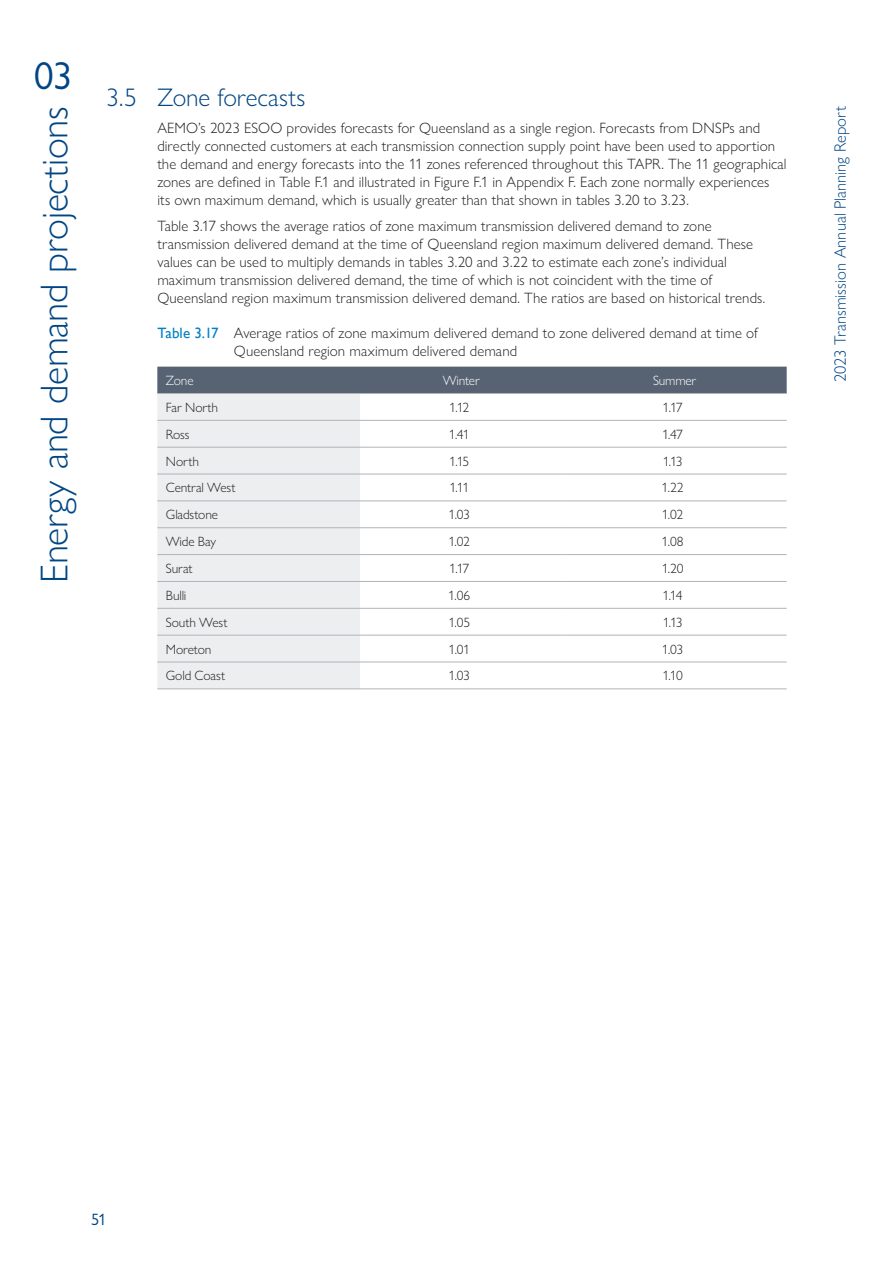
<style>
.page{position:relative;width:893px;height:1263px;background:#fff}
.page>*{position:absolute;margin:0;border:0;box-sizing:border-box;transform-origin:0 0}
.t1{font:300 39px "Gill Sans Nova";letter-spacing:-.005em;color:#004684}
.t2{font:39px "Gill Sans Nova";color:#004684}
.HEADING_1_1{font:300 25.5px "Gill Sans Nova";color:#004684}
.t3{font:300 16.5px "Gill Sans Nova";color:#004684}
.t4{font:16.5px "Gill Sans Nova";color:#004684}
.Body_Text{font:300 15px/18px "Gill Sans Nova";letter-spacing:.005em;color:#231f20}
.TABLE_GRAPH_Label{font:300 15px/18px "Gill Sans Nova";letter-spacing:.005em;color:#231f20}
.TABLE_Text_CENTRED{font:300 13.5px "Gill Sans Nova";letter-spacing:-.035em;color:#231f20}
.TABLE_Row_Head_light{font:300 13.5px "Gill Sans Nova";letter-spacing:-.01em;color:#231f20}
.TABLE_Column_Head_CENTRED{font:300 13.5px "Gill Sans Nova";letter-spacing:-.015em;color:#fff}
.TABLE_Column_Head_LEFT{font:300 13.5px "Gill Sans Nova";color:#fff}
.s1{font-family:"Gill Sans";font-weight:400;color:#0081c3}
</style>
<div class="page">
<div style="left:157px;top:367px;width:630px;height:26px;background:#576272"></div>
<div style="left:157px;top:394px;width:203px;height:295px;background:#edeef0"></div>
<hr style="left:157px;top:420px;width:203px;height:1px;background:#b2b3b7">
<hr style="left:157px;top:447px;width:203px;height:1px;background:#b2b3b7">
<hr style="left:157px;top:474px;width:203px;height:1px;background:#b2b3b7">
<hr style="left:157px;top:501px;width:203px;height:1px;background:#b2b3b7">
<hr style="left:157px;top:527px;width:203px;height:1px;background:#b2b3b7">
<hr style="left:157px;top:554px;width:203px;height:1px;background:#b2b3b7">
<hr style="left:157px;top:581px;width:203px;height:1px;background:#b2b3b7">
<hr style="left:157px;top:608px;width:203px;height:1px;background:#b2b3b7">
<hr style="left:157px;top:635px;width:203px;height:1px;background:#b2b3b7">
<hr style="left:157px;top:662px;width:203px;height:1px;background:#b2b3b7">
<hr style="left:360px;top:420px;width:203px;height:1px;background:#b2b3b7">
<hr style="left:563px;top:420px;width:224px;height:1px;background:#b2b3b7">
<hr style="left:360px;top:447px;width:203px;height:1px;background:#b2b3b7">
<hr style="left:563px;top:447px;width:224px;height:1px;background:#b2b3b7">
<hr style="left:360px;top:474px;width:203px;height:1px;background:#b2b3b7">
<hr style="left:563px;top:474px;width:224px;height:1px;background:#b2b3b7">
<hr style="left:360px;top:501px;width:203px;height:1px;background:#b2b3b7">
<hr style="left:563px;top:501px;width:224px;height:1px;background:#b2b3b7">
<hr style="left:360px;top:527px;width:203px;height:1px;background:#b2b3b7">
<hr style="left:563px;top:527px;width:224px;height:1px;background:#b2b3b7">
<hr style="left:360px;top:554px;width:203px;height:1px;background:#b2b3b7">
<hr style="left:563px;top:554px;width:224px;height:1px;background:#b2b3b7">
<hr style="left:360px;top:581px;width:203px;height:1px;background:#b2b3b7">
<hr style="left:563px;top:581px;width:224px;height:1px;background:#b2b3b7">
<hr style="left:360px;top:608px;width:203px;height:1px;background:#b2b3b7">
<hr style="left:563px;top:608px;width:224px;height:1px;background:#b2b3b7">
<hr style="left:360px;top:635px;width:203px;height:1px;background:#b2b3b7">
<hr style="left:563px;top:635px;width:224px;height:1px;background:#b2b3b7">
<hr style="left:360px;top:662px;width:203px;height:1px;background:#b2b3b7">
<hr style="left:563px;top:662px;width:224px;height:1px;background:#b2b3b7">
<hr style="left:157px;top:393px;width:203px;height:1px;background:#b2b3b7">
<hr style="left:157px;top:689px;width:203px;height:1px;background:#b2b3b7">
<hr style="left:360px;top:393px;width:203px;height:1px;background:#b2b3b7">
<hr style="left:563px;top:393px;width:224px;height:1px;background:#b2b3b7">
<hr style="left:360px;top:689px;width:203px;height:1px;background:#b2b3b7">
<hr style="left:563px;top:689px;width:224px;height:1px;background:#b2b3b7">
<h1 class="t2" style="left:34px;top:52px;width:40px">03</h1>
<h1 class="t1" style="left:30px;top:583px;width:478px;rotate:-90deg">Energy and demand projections</h1>
<p class="HEADING_1_1" style="left:106px;top:82px;width:201px">3.5 Zone forecasts</p>
<p class="Body_Text" style="left:157px;top:119px;width:631px">AEMO’s 2023 ESOO provides forecasts for Queensland as a single region. Forecasts from DNSPs and directly connected customers at each transmission connection supply point have been used to apportion the demand and energy forecasts into the 11 zones referenced throughout this TAPR. The 11 geographical zones are defined in Table F.1 and illustrated in Figure F.1 in Appendix F. Each zone normally experiences<br>its own maximum demand, which is usually greater than that shown in tables 3.20 to 3.23.</p>
<p class="Body_Text" style="left:157px;top:217px;width:609px">Table 3.17 shows the average ratios of zone maximum transmission delivered demand to zone transmission delivered demand at the time of Queensland region maximum delivered demand. These values can be used to multiply demands in tables 3.20 and 3.22 to estimate each zone’s individual maximum transmission delivered demand, the time of which is not coincident with the time of Queensland region maximum transmission delivered demand. The ratios are based on historical trends.</p>
<p class="TABLE_GRAPH_Label" style="left:234px;top:324px;width:525px;text-indent:-77px"><span class="s1">Table 3.17</span> Average ratios of zone maximum delivered demand to zone delivered demand at time of<br>Queensland region maximum delivered demand</p>
<p class="TABLE_Column_Head_LEFT" style="left:166px;top:372px;width:29px">Zone</p>
<p class="TABLE_Column_Head_CENTRED" style="left:443px;top:372px;width:38px">Winter</p>
<p class="TABLE_Column_Head_CENTRED" style="left:653px;top:372px;width:45px">Summer</p>
<p class="TABLE_Row_Head_light" style="left:166px;top:399px;width:54px">Far North</p>
<p class="TABLE_Text_CENTRED" style="left:449px;top:399px;width:21px">1.12</p>
<p class="TABLE_Text_CENTRED" style="left:663px;top:399px;width:21px">1.17</p>
<p class="TABLE_Row_Head_light" style="left:166px;top:426px;width:25px">Ross</p>
<p class="TABLE_Text_CENTRED" style="left:449px;top:426px;width:22px">1.41</p>
<p class="TABLE_Text_CENTRED" style="left:662px;top:426px;width:22px">1.47</p>
<p class="TABLE_Row_Head_light" style="left:166px;top:453px;width:35px">North</p>
<p class="TABLE_Text_CENTRED" style="left:449px;top:453px;width:22px">1.15</p>
<p class="TABLE_Text_CENTRED" style="left:663px;top:453px;width:21px">1.13</p>
<p class="TABLE_Row_Head_light" style="left:166px;top:479px;width:71px">Central West</p>
<p class="TABLE_Text_CENTRED" style="left:449px;top:479px;width:21px">1.11</p>
<p class="TABLE_Text_CENTRED" style="left:662px;top:479px;width:23px">1.22</p>
<p class="TABLE_Row_Head_light" style="left:166px;top:506px;width:54px">Gladstone</p>
<p class="TABLE_Text_CENTRED" style="left:448px;top:506px;width:23px">1.03</p>
<p class="TABLE_Text_CENTRED" style="left:662px;top:506px;width:23px">1.02</p>
<p class="TABLE_Row_Head_light" style="left:166px;top:533px;width:52px">Wide Bay</p>
<p class="TABLE_Text_CENTRED" style="left:448px;top:533px;width:23px">1.02</p>
<p class="TABLE_Text_CENTRED" style="left:661px;top:533px;width:24px">1.08</p>
<p class="TABLE_Row_Head_light" style="left:166px;top:560px;width:28px">Surat</p>
<p class="TABLE_Text_CENTRED" style="left:449px;top:560px;width:21px">1.17</p>
<p class="TABLE_Text_CENTRED" style="left:662px;top:560px;width:23px">1.20</p>
<p class="TABLE_Row_Head_light" style="left:166px;top:587px;width:22px">Bulli</p>
<p class="TABLE_Text_CENTRED" style="left:448px;top:587px;width:23px">1.06</p>
<p class="TABLE_Text_CENTRED" style="left:662px;top:587px;width:22px">1.14</p>
<p class="TABLE_Row_Head_light" style="left:166px;top:614px;width:63px">South West</p>
<p class="TABLE_Text_CENTRED" style="left:448px;top:614px;width:23px">1.05</p>
<p class="TABLE_Text_CENTRED" style="left:663px;top:614px;width:21px">1.13</p>
<p class="TABLE_Row_Head_light" style="left:166px;top:641px;width:47px">Moreton</p>
<p class="TABLE_Text_CENTRED" style="left:448px;top:641px;width:23px">1.01</p>
<p class="TABLE_Text_CENTRED" style="left:662px;top:641px;width:23px">1.03</p>
<p class="TABLE_Row_Head_light" style="left:166px;top:667px;width:61px">Gold Coast</p>
<p class="TABLE_Text_CENTRED" style="left:448px;top:667px;width:23px">1.03</p>
<p class="TABLE_Text_CENTRED" style="left:662px;top:667px;width:22px">1.10</p>
<p class="t3" style="left:830px;top:382px;width:278px;rotate:-90deg">2023 Transmission Annual Planning Report</p>
<p class="t4" style="left:91px;top:1209px;width:17px">51</p>
</div>
